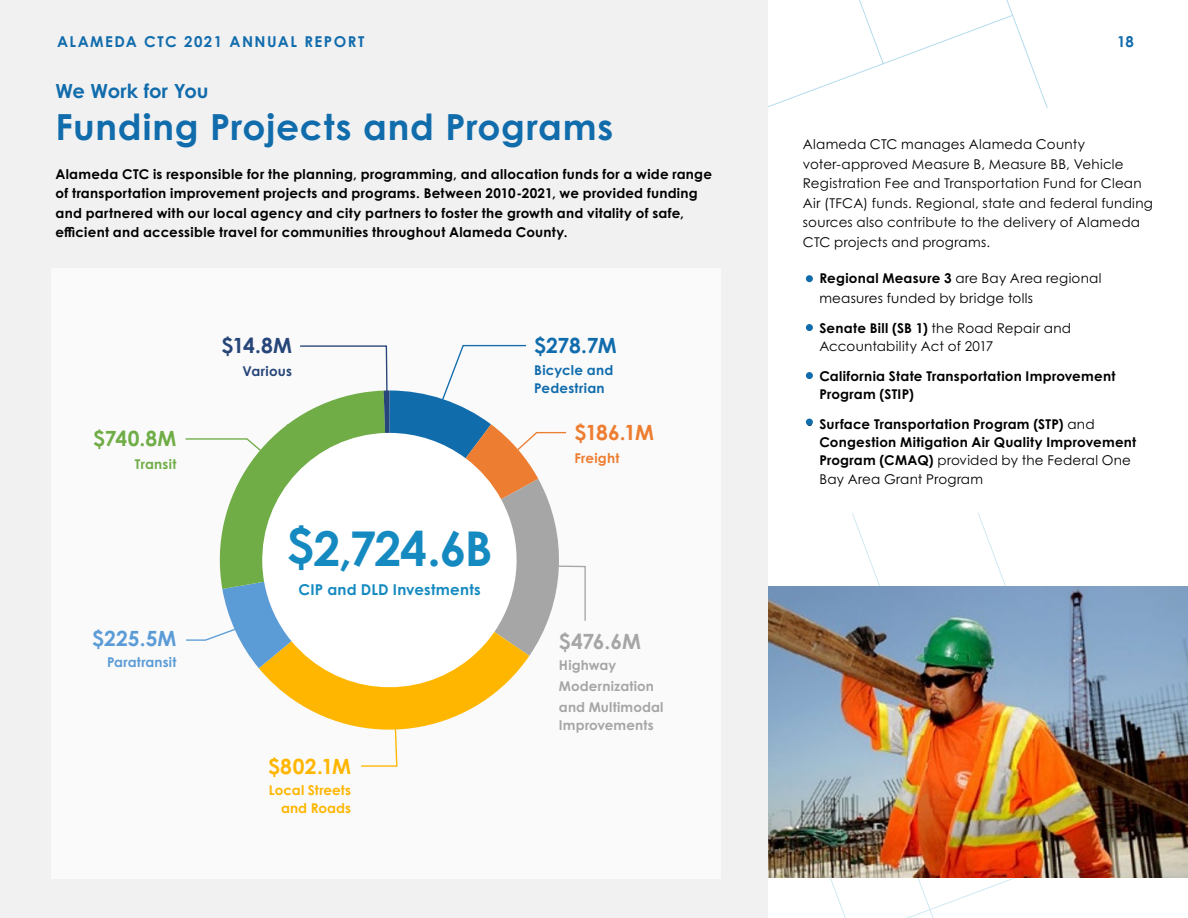
<style>
.page{position:relative;width:1188px;height:918px;background:#fff}
.page>*{position:absolute;margin:0;border:0;box-sizing:border-box;transform-origin:0 0}
.t1{font:700 48px "Century Gothic Pro";color:#158ac0}
.t2{font:700 36px "Century Gothic Pro";letter-spacing:.02em;color:#116cac}
.t3{font:700 21px "Century Gothic Pro";color:#70ad47}
.t4{font:700 21px "Century Gothic Pro";color:#116cac}
.t5{font:700 21px "Century Gothic Pro";color:#ed7d30}
.t6{font:700 21px "Century Gothic Pro";color:#5c9cd6}
.t7{font:700 21px "Century Gothic Pro";color:#ffb600}
.t8{font:700 21px "Century Gothic Pro";color:#a6a6a6}
.t9{font:700 21px "Century Gothic Pro";color:#264578}
.t10{font:700 19.5px "Century Gothic Pro";color:#116cac}
.t11{font:700 15px "Century Gothic Pro";letter-spacing:.1em;color:#116cac}
.t12{font:700 15px "Century Gothic Pro";letter-spacing:.015em;color:#158ac0}
.t13{font:700 13.5px/19.5px "Century Gothic Pro";letter-spacing:.02em;color:#000}
.t14{font:13.5px/19.5px "Century Gothic Pro";letter-spacing:.015em;color:#000}
.t15{font:700 13.5px/21px "Century Gothic Pro";letter-spacing:.01em;color:#a6a6a6}
.t16{font:700 13.5px/18px "Century Gothic Pro";letter-spacing:.02em;color:#116cac}
.t17{font:700 13.5px/18px "Century Gothic Pro";letter-spacing:.005em;color:#ffb600;text-align:right}
.t18{font:700 13.5px "Century Gothic Pro";letter-spacing:.01em;color:#5c9cd6}
.t19{font:700 13.5px "Century Gothic Pro";letter-spacing:.02em;color:#70ad47}
.t20{font:700 13.5px "Century Gothic Pro";letter-spacing:.015em;color:#264578}
.t21{font:700 13.5px "Century Gothic Pro";letter-spacing:.02em;color:#ed7d30}
.s1{font-weight:700}
.s2{font-weight:400}
</style>
<div class="page">
<div style="left:0;top:0;width:768px;height:918px;background:#f1f1f2"></div>
<div style="left:51px;top:269px;width:670px;height:610px;background:#fff"></div>
<svg style="left:185px;top:344px;width:401px;height:423px"></svg>
<div style="left:806px;top:275px;width:7px;height:7px;background:#116cac;border-radius:50%"></div>
<div style="left:806px;top:324px;width:7px;height:7px;background:#116cac;border-radius:50%"></div>
<div style="left:806px;top:372px;width:7px;height:7px;background:#116cac;border-radius:50%"></div>
<div style="left:806px;top:419px;width:7px;height:7px;background:#116cac;border-radius:50%"></div>
<img style="left:768px;top:587px;width:420px;height:291px">
<p class="t11" style="left:57px;top:32px;width:309px">ALAMEDA CTC 2021 ANNUAL REPORT</p>
<h3 class="t10" style="left:56px;top:79px;width:155px">We Work for You</h3>
<h2 class="t2" style="left:56px;top:105px;width:559px">Funding Projects and Programs</h2>
<p class="t13" style="left:56px;top:164px;width:658px">Alameda CTC is responsible for the planning, programming, and allocation funds for a wide range of transportation improvement projects and programs. Between 2010-2021, we provided funding and partnered with our local agency and city partners to foster the growth and vitality of safe, efficient and accessible travel for communities throughout Alameda County.</p>
<h3 class="t3" style="left:93px;top:426px;width:85px">$740.8M</h3>
<p class="t19" style="left:135px;top:456px;width:43px">Transit</p>
<h3 class="t6" style="left:92px;top:626px;width:86px">$225.5M</h3>
<p class="t18" style="left:107px;top:654px;width:71px">Paratransit</p>
<h3 class="t9" style="left:221px;top:332px;width:72px">$14.8M</h3>
<p class="t20" style="left:243px;top:362px;width:51px">Various</p>
<h1 class="t1" style="left:287px;top:518px;width:207px">$2,724.6B</h1>
<p class="t12" style="left:299px;top:581px;width:184px">CIP and DLD Investments</p>
<h3 class="t7" style="left:268px;top:753px;width:84px">$802.1M</h3>
<p class="t17" style="left:269px;top:781px;width:84px">Local Streets and Roads</p>
<h3 class="t4" style="left:534px;top:332px;width:84px">$278.7M</h3>
<p class="t16" style="left:534px;top:361px;width:81px">Bicycle and<br>Pedestrian</p>
<h3 class="t5" style="left:574px;top:420px;width:81px">$186.1M</h3>
<p class="t21" style="left:574px;top:450px;width:47px">Freight</p>
<h3 class="t8" style="left:559px;top:628px;width:83px">$476.6M</h3>
<p class="t15" style="left:559px;top:655px;width:106px">Highway<br>Modernization and Multimodal</p>
<p class="t15" style="left:559px;top:715px;width:96px">Improvements</p>
<p class="t11" style="left:1117px;top:32px;width:18px">18</p>
<p class="t14" style="left:803px;top:135px;width:352px">Alameda CTC manages Alameda County voter-approved Measure B, Measure BB, Vehicle Registration Fee and Transportation Fund for Clean Air (TFCA) funds. Regional, state and federal funding sources also contribute to the delivery of Alameda CTC projects and programs.</p>
<p class="t14" style="left:819px;top:268px;width:284px;text-indent:-14px"><span class="s1">• Regional Measure 3</span> are Bay Area regional measures funded by bridge tolls</p>
<p class="t14" style="left:819px;top:319px;width:253px;line-height:18px;text-indent:-14px"><span class="s1">• Senate Bill (SB 1)</span> the Road Repair and<br>Accountability Act of 2017</p>
<p class="t13" style="left:819px;top:367px;width:298px;line-height:18px;text-indent:-14px">• California State Transportation Improvement<br>Program (STIP)</p>
<p class="t13" style="left:819px;top:415px;width:318px;line-height:18px;text-indent:-14px">• Surface Transportation Program (STP) <span class="s2">and<br></span>Congestion Mitigation Air Quality Improvement<br>Program (CMAQ) <span class="s2">provided by the Federal One</span></p>
<p class="t14" style="left:819px;top:469px;width:165px">Bay Area Grant Program</p>
</div>
